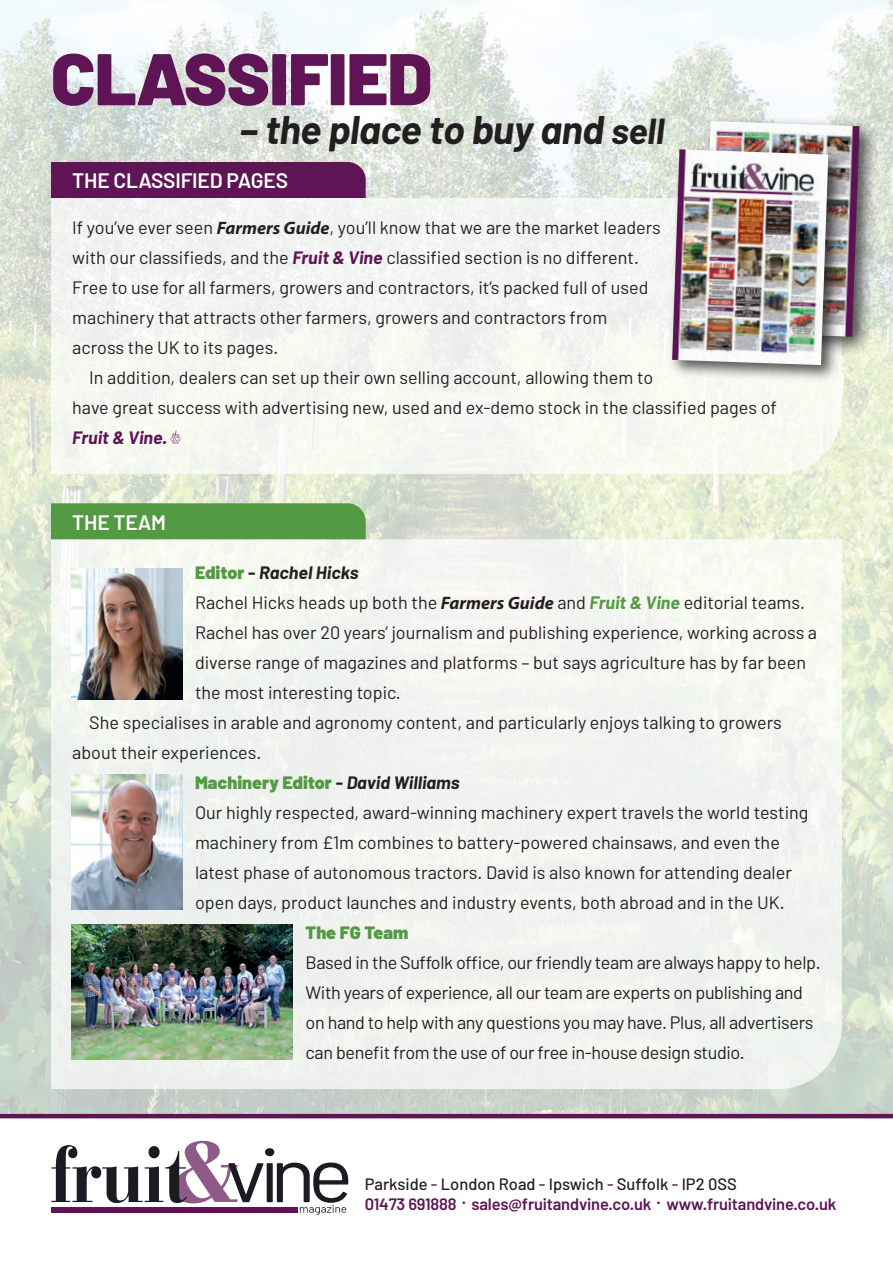
<style>
.page{position:relative;width:893px;height:1263px;background:#fff}
.page>*{position:absolute;margin:0;border:0;box-sizing:border-box;transform-origin:0 0}
.F_V_Slug_Header{font:900 73.05px "Barlow";letter-spacing:-.01em;color:#5e1455}
.F_V_Slug_Header-2{font:italic 700 40.05px "Barlow";letter-spacing:-.01em;color:#231f20}
.F_V_Slug_Header-3{font:600 21px "Barlow";letter-spacing:-.01em;color:#fff}
.t1{font:18px/30px "Barlow";color:#231f20}
.t2{font:18px/30px "Barlow";letter-spacing:-.02em;color:#231f20}
.t3{font:900 18px "Barlow";color:#539a43}
.t4{font:italic 700 18px "Barlow";color:#231f20}
.t5{font:600 16.5px "Barlow";letter-spacing:-.01em;color:#5e1455}
.t6{font:500 16.5px "Barlow";color:#231f20}
.s1{font-size:36.3px}
.s2{font-family:"Myriad Pro";font-weight:700;font-style:italic}
.s3{font-weight:700;font-style:italic;color:#5e1455}
.s4{font-weight:900;font-style:normal;color:#539a43}
.s5{font-style:normal}
.s6{font-weight:700;font-style:italic;color:#539a43}
.s7{font-weight:700;color:#231f20}
.s8{font-weight:700;font-style:italic;color:#231f20}
.s9{color:#5e1455}
</style>
<div class="page">
<img style="left:0;top:0;width:893px;height:1114px">
<svg style="left:51px;top:1141px;width:297px;height:74px"></svg>
<svg style="left:51px;top:198px;width:791px;height:276px;fill:#f5f7f1"></svg>
<div style="left:51px;top:539px;width:791px;height:550px;background:#f1f3f0"></div>
<div style="left:51px;top:162px;width:315px;height:36px;background:#5e1455"></div>
<div style="left:51px;top:503px;width:315px;height:36px;background:#539a43"></div>
<svg style="left:171px;top:430px;width:9px;height:14px"></svg>
<div style="left:697px;top:115px;width:183px;height:242px;background:#231f20;opacity:.75"></div>
<img style="left:703px;top:121px;width:156px;height:216px">
<div style="left:668px;top:145px;width:179px;height:239px;background:#231f20;opacity:.75"></div>
<img style="left:672px;top:149px;width:156px;height:216px">
<img style="left:72px;top:569px;width:110px;height:130px">
<img style="left:72px;top:774px;width:110px;height:135px">
<img style="left:72px;top:924px;width:221px;height:135px">
<hr style="left:0;top:1114px;width:893px;height:4px;background:#5e1455">
<p class="F_V_Slug_Header" style="left:51px;top:34px;width:383px">CLASSIFIED</p>
<p class="F_V_Slug_Header-2" style="left:240px;top:105px;width:426px">– the place to buy and <span class="s1">sell</span></p>
<p class="F_V_Slug_Header-3" style="left:72px;top:168px;width:217px">THE CLASSIFIED PAGES</p>
<p class="t1" style="left:72px;top:212px;width:590px">If you’ve ever seen <span class="s2">Farmers Guide</span>, you’ll know that we are the market leaders with our classifieds, and the <span class="s3">Fruit &amp; Vine</span> classified section is no different.<br>Free to use for all farmers, growers and contractors, it’s packed full of used machinery that attracts other farmers, growers and contractors from across the UK to its pages.</p>
<p class="t1" style="left:72px;top:362px;width:706px;text-indent:17px">In addition, dealers can set up their own selling account, allowing them to<br>have great success with advertising new, used and ex-demo stock in the classified pages of<br><span class="s3">Fruit &amp; Vine.</span></p>
<p class="F_V_Slug_Header-3" style="left:72px;top:509px;width:95px">THE TEAM</p>
<p class="t4" style="left:195px;top:561px;width:165px"><span class="s4">Editor</span> <span class="s5">-</span> Rachel Hicks</p>
<p class="t1" style="left:195px;top:587px;width:611px">Rachel Hicks heads up both the <span class="s2">Farmers Guide</span> and <span class="s6">Fruit &amp; Vine</span> editorial teams.</p>
<p class="t1" style="left:195px;top:617px;width:624px">Rachel has over 20 years’ journalism and publishing experience, working across a diverse range of magazines and platforms – but says agriculture has by far been the most interesting topic.</p>
<p class="t1" style="left:72px;top:707px;width:711px;text-indent:17px">She specialises in arable and agronomy content, and particularly enjoys talking to growers about their experiences.</p>
<p class="t3" style="left:195px;top:771px;width:266px">Machinery Editor <span class="s7">-</span> <span class="s8">David Williams</span></p>
<p class="t1" style="left:195px;top:797px;width:615px">Our highly respected, award-winning machinery expert travels the world testing machinery from £1m combines to battery-powered chainsaws, and even the latest phase of autonomous tractors. David is also known for attending dealer open days, product launches and industry events, both abroad and in the UK.</p>
<p class="t3" style="left:306px;top:921px;width:104px">The FG Team</p>
<p class="t2" style="left:306px;top:947px;width:516px">Based in the Suffolk office, our friendly team are always happy to help.<br>With years of experience, all our team are experts on publishing and on hand to help with any questions you may have. Plus, all advertisers can benefit from the use of our free in-house design studio.</p>
<p class="t6" style="left:365px;top:1174px;width:373px">Parkside <span class="s9">-</span> London Road <span class="s9">-</span> Ipswich <span class="s9">-</span> Suffolk <span class="s9">-</span> IP2 0SS</p>
<p class="t5" style="left:365px;top:1194px;width:473px">01473 691888 · sales@fruitandvine.co.uk · www.fruitandvine.co.uk</p>
</div>
